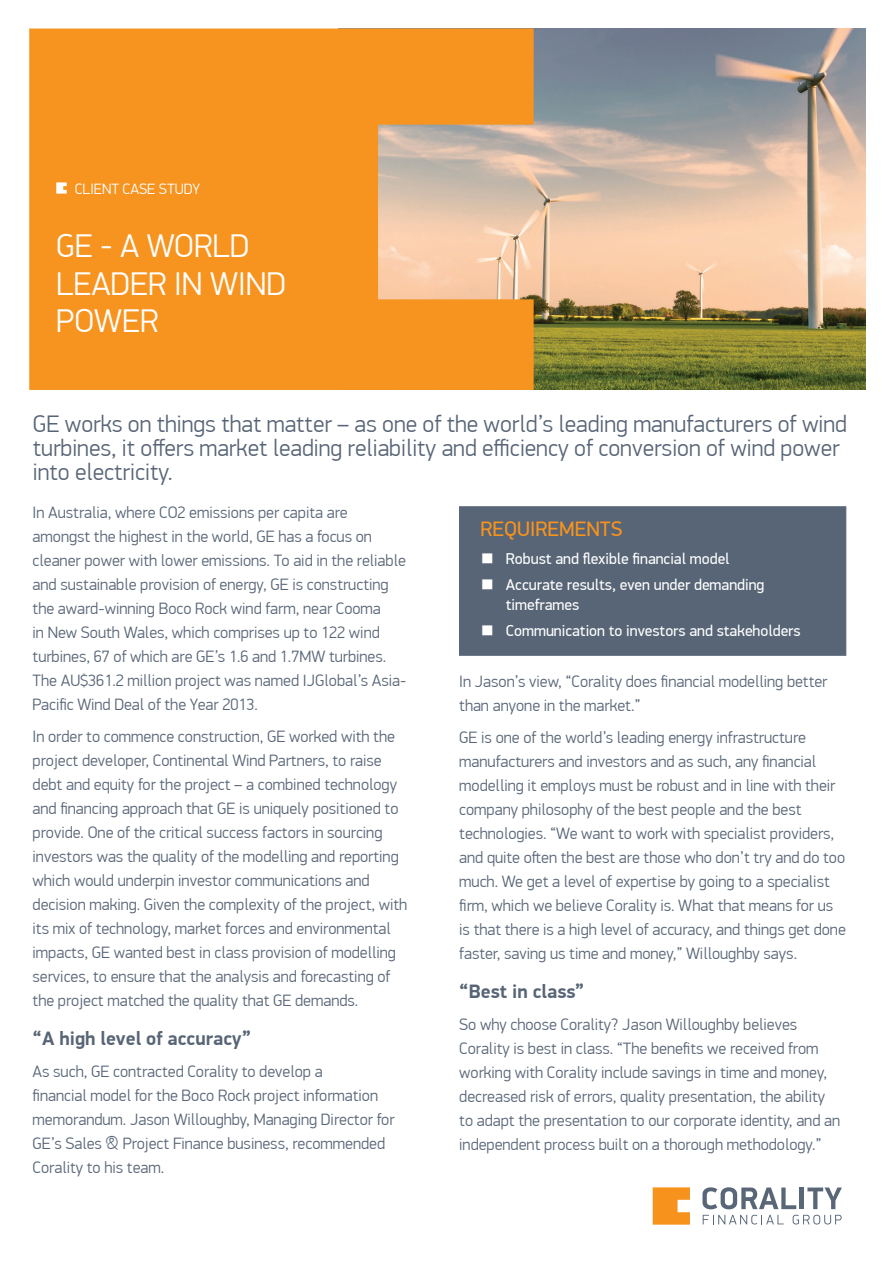
<style>
.page{position:relative;width:893px;height:1263px;background:#fff}
.page>*{position:absolute;margin:0;border:0;box-sizing:border-box;transform-origin:0 0}
.t1{font:300 33px/37.5px "PF Din Display Pro";color:#fff}
.t2{font:300 24px/24px "PF Din Display Pro";color:#586576}
.t3{font:21px "PF Din Display Pro";color:#f7931d}
.t4{font:700 19.5px "PF Din Display Pro";color:#586576}
.t5{font:300 16.5px/24px "PF Din Display Pro";color:#586576}
.t6{font:15.75px/19.5px "PF Din Display Pro";color:#fff}
.t7{font:300 15px "PF Din Display Pro";color:#fff}
.s1{font-weight:300}
</style>
<div class="page">
<img style="left:534px;top:29px;width:331px;height:361px">
<svg style="left:29px;top:28px;width:505px;height:362px;background:#f39b35"></svg>
<svg style="left:653px;top:1187px;width:37px;height:38px"></svg>
<svg style="left:703px;top:1215px;width:81px;height:9px"></svg>
<svg style="left:793px;top:1215px;width:49px;height:9px"></svg>
<svg style="left:702px;top:1187px;width:94px;height:22px"></svg>
<hr style="left:800px;top:1187px;width:4px;height:22px;background:#586678">
<svg style="left:807px;top:1187px;width:35px;height:22px"></svg>
<div style="left:459px;top:506px;width:387px;height:150px;background:#586576;border:1px solid #586576"></div>
<svg style="left:56px;top:182px;width:11px;height:12px"></svg>
<p class="t7" style="left:75px;top:180px;width:127px">CLIENT CASE STUDY</p>
<h1 class="t1" style="left:56px;top:228px;width:231px">GE - A WORLD<br>LEADER IN WIND<br>POWER</h1>
<h2 class="t2" style="left:33px;top:412px;width:815px">GE works on things that matter – as one of the world’s leading manufacturers of wind turbines, it offers market leading reliability and efficiency of conversion of wind power into electricity.</h2>
<p class="t5" style="left:33px;top:500px;width:375px">In Australia, where CO2 emissions per capita are amongst the highest in the world, GE has a focus on cleaner power with lower emissions. To aid in the reliable and sustainable provision of energy, GE is constructing the award-winning Boco Rock wind farm, near Cooma<br>in New South Wales, which comprises up to 122 wind turbines, 67 of which are GE’s 1.6 and 1.7MW turbines.<br>The AU$361.2 million project was named IJGlobal’s Asia-Pacific Wind Deal of the Year 2013.</p>
<p class="t5" style="left:33px;top:725px;width:376px">In order to commence construction, GE worked with the project developer, Continental Wind Partners, to raise debt and equity for the project – a combined technology and financing approach that GE is uniquely positioned to provide. One of the critical success factors in sourcing investors was the quality of the modelling and reporting which would underpin investor communications and decision making. Given the complexity of the project, with its mix of technology, market forces and environmental impacts, GE wanted best in class provision of modelling services, to ensure that the analysis and forecasting of the project matched the quality that GE demands.</p>
<p class="t4" style="left:33px;top:1026px;width:220px">“A high level of accuracy”</p>
<p class="t5" style="left:33px;top:1060px;width:363px">As such, GE contracted Corality to develop a<br>financial model for the Boco Rock project information memorandum. Jason Willoughby, Managing Director for GE’s Sales &amp; Project Finance business, recommended Corality to his team.</p>
<p class="t3" style="left:480px;top:517px;width:144px">REQUIREMENTS</p>
<p class="t6" style="left:480px;top:549px;width:251px"><span class="s1">■</span> Robust and flexible financial model</p>
<p class="t6" style="left:506px;top:575px;width:260px;text-indent:-26px"><span class="s1">■</span> Accurate results, even under demanding timeframes</p>
<p class="t6" style="left:480px;top:621px;width:322px"><span class="s1">■</span> Communication to investors and stakeholders</p>
<p class="t5" style="left:459px;top:669px;width:370px">In Jason’s view, “Corality does financial modelling better than anyone in the market.”</p>
<p class="t5" style="left:459px;top:726px;width:388px">GE is one of the world’s leading energy infrastructure manufacturers and investors and as such, any financial modelling it employs must be robust and in line with their company philosophy of the best people and the best technologies. “We want to work with specialist providers, and quite often the best are those who don’t try and do too much. We get a level of expertise by going to a specialist firm, which we believe Corality is. What that means for us is that there is a high level of accuracy, and things get done faster, saving us time and money,” Willoughby says.</p>
<p class="t4" style="left:459px;top:979px;width:127px">“Best in class”</p>
<p class="t5" style="left:459px;top:1013px;width:382px">So why choose Corality? Jason Willoughby believes Corality is best in class. “The benefits we received from working with Corality include savings in time and money, decreased risk of errors, quality presentation, the ability to adapt the presentation to our corporate identity, and an independent process built on a thorough methodology.”</p>
</div>
